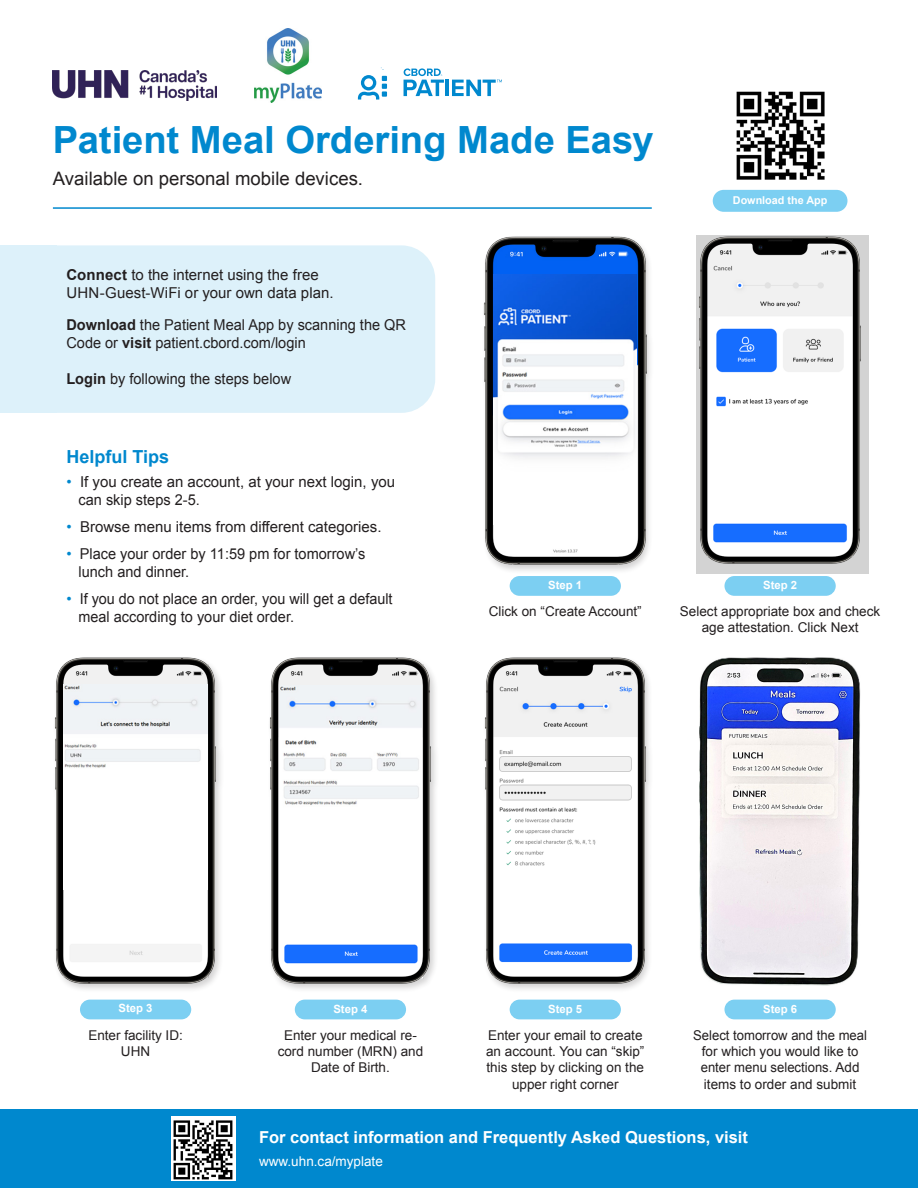
<style>
.page{position:relative;width:918px;height:1188px;background:#fff}
.page>*{position:absolute;margin:0;border:0;box-sizing:border-box;transform-origin:0 0}
.t1{font:700 37.5px "Arial";letter-spacing:-.005em;color:#0088ce}
.t2{font:18.6px "Arial";color:#231f20}
.t3{font:700 18px "Arial";color:#0088ce}
.t4{font:700 16.5px "Arial";color:#fff}
.t5{font:15px/18px "Arial";color:#231f20}
.t6{font:15px "Arial";color:#231f20;scale:.96 1}
.t7{font:13.5px/16.2px "Arial";color:#231f20;text-align:center}
.t8{font:13.5px "Arial";color:#fff}
.t9{font:700 11.4px "Arial";color:#fff}
.t10{font:700 10.8px "Arial";color:#fff}
.s1{font-weight:700}
.s2{color:#0088ce}
</style>
<div class="page">
<svg style="left:404px;top:68px;width:40px;height:28px"></svg>
<svg style="left:358px;top:67px;width:29px;height:33px"></svg>
<svg style="left:452px;top:80px;width:50px;height:16px"></svg>
<hr style="left:445px;top:80px;width:4px;height:16px;background:#0088ce">
<img style="left:254px;top:28px;width:68px;height:75px">
<img style="left:53px;top:71px;width:164px;height:30px">
<div style="left:724px;top:576px;width:112px;height:20px;background:#7ccff2;border-radius:10px"></div>
<div style="left:696px;top:235px;width:173px;height:338px;background:#d3d3d3"></div>
<img style="left:699px;top:236px;width:162px;height:328px">
<img style="left:736px;top:91px;width:89px;height:89px">
<div style="left:713px;top:190px;width:134px;height:22px;background:#7ccff2;border-radius:11px"></div>
<div style="left:56px;top:245px;width:379px;height:168px;background:#ddf1fa"></div>
<div style="left:510px;top:576px;width:111px;height:20px;background:#7ccff2;border-radius:10px"></div>
<div style="left:481px;top:236px;width:173px;height:338px;background:#231f20;opacity:.2"></div>
<img style="left:481px;top:236px;width:168px;height:330px">
<img style="left:493px;top:275px;width:144px;height:249px">
<img style="left:55px;top:657px;width:165px;height:332px">
<img style="left:63px;top:684px;width:144px;height:205px">
<img style="left:270px;top:657px;width:165px;height:332px">
<img style="left:279px;top:686px;width:142px;height:212px">
<hr style="left:53px;top:207px;width:599px;height:2px;background:#0088ce">
<div style="left:0;top:245px;width:56px;height:168px;background:#ddf1fa"></div>
<div style="left:303px;top:807px;width:96px;height:58px;background:#fff"></div>
<div style="left:282px;top:895px;width:137px;height:42px;background:#fff"></div>
<img style="left:484px;top:657px;width:165px;height:332px">
<img style="left:699px;top:658px;width:162px;height:328px">
<div style="left:80px;top:1000px;width:111px;height:19px;background:#7ccff2;border-radius:10px"></div>
<div style="left:295px;top:1000px;width:111px;height:19px;background:#7ccff2;border-radius:10px"></div>
<div style="left:510px;top:1000px;width:111px;height:19px;background:#7ccff2;border-radius:10px"></div>
<div style="left:724px;top:1000px;width:112px;height:19px;background:#7ccff2;border-radius:10px"></div>
<div style="left:0;top:1110px;width:918px;height:78px;background:#0088ce"></div>
<div style="left:171px;top:1117px;width:64px;height:64px;background:#fff"></div>
<img style="left:173px;top:1120px;width:60px;height:60px">
<h1 class="t1" style="left:53px;top:115px;width:602px">Patient Meal Ordering Made Easy</h1>
<h2 class="t2" style="left:53px;top:167px;width:312px">Available on personal mobile devices.</h2>
<p class="t5" style="left:66px;top:266px;width:269px"><span class="s1">Connect</span> to the internet using the free<br>UHN-Guest-WiFi or your own data plan.</p>
<p class="t5" style="left:66px;top:316px;width:341px"><span class="s1">Download</span> the Patient Meal App by scanning the QR<br>Code or <span class="s1">visit</span> patient.cbord.com/login</p>
<p class="t5" style="left:66px;top:370px;width:226px"><span class="s1">Login</span> by following the steps below</p>
<p class="t10" style="left:733px;top:193px;width:96px">Download the App</p>
<h2 class="t3" style="left:66px;top:445px;width:104px">Helpful Tips</h2>
<p class="t5" style="left:79px;top:473px;width:318px;text-indent:-12px"><span class="s2">•</span> If you create an account, at your next login, you can skip steps 2-5.</p>
<p class="t5" style="left:66px;top:518px;width:317px"><span class="s2">•</span> Browse menu items from different categories.</p>
<p class="t5" style="left:79px;top:545px;width:288px;text-indent:-12px"><span class="s2">•</span> Place your order by 11:59 pm for tomorrow’s lunch and dinner.</p>
<p class="t6" style="left:66px;top:589px;width:341px"><span class="s2">•</span> If you do not place an order, you will get a default</p>
<p class="t6" style="left:79px;top:607px;width:226px">meal according to your diet order.</p>
<h3 class="t9" style="left:548px;top:577px;width:36px">Step 1</h3>
<h3 class="t9" style="left:763px;top:577px;width:36px">Step 2</h3>
<p class="t7" style="left:489px;top:604px;width:155px">Click on “Create Account”</p>
<p class="t7" style="left:680px;top:604px;width:202px">Select appropriate box and check age attestation. Click Next</p>
<h3 class="t9" style="left:119px;top:1001px;width:36px">Step 3</h3>
<h3 class="t9" style="left:333px;top:1001px;width:36px">Step 4</h3>
<h3 class="t9" style="left:548px;top:1001px;width:36px">Step 5</h3>
<h3 class="t9" style="left:763px;top:1001px;width:36px">Step 6</h3>
<p class="t7" style="left:88px;top:1027px;width:96px">Enter facility ID:<br>UHN</p>
<p class="t7" style="left:278px;top:1027px;width:147px">Enter your medical re&shy;cord number (MRN) and<br>Date of Birth.</p>
<p class="t7" style="left:486px;top:1027px;width:160px">Enter your email to create an account. You can “skip” this step by clicking on the upper right corner</p>
<p class="t7" style="left:693px;top:1027px;width:175px">Select tomorrow and the meal for which you would like to enter menu selections. Add items to order and submit</p>
<p class="t4" style="left:259px;top:1127px;width:490px">For contact information and Frequently Asked Questions, visit</p>
<p class="t8" style="left:259px;top:1153px;width:125px">www.uhn.ca/myplate</p>
</div>
